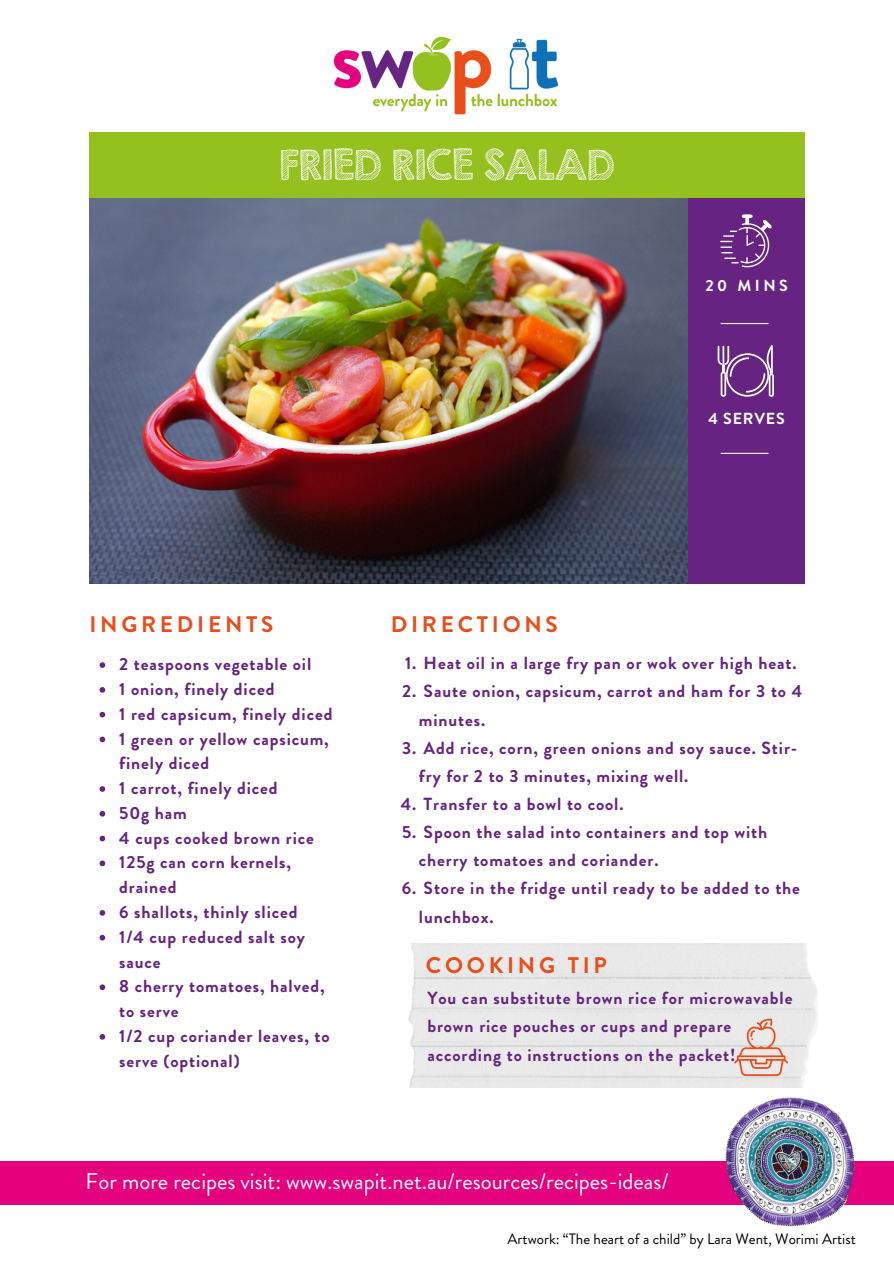
<style>
.page{position:relative;width:894px;height:1264px;background:#fff}
.page>*{position:absolute;margin:0;border:0;box-sizing:border-box;transform-origin:0 0}
.t1{font:37.2px "KG Second Chances Sketch";color:#fff}
.t2{font:22.65px "Brandon Grotesque";color:#fff}
.t3{font:700 22.5px "Brandon Grotesque";letter-spacing:.165em;color:#e84e1b}
.t4{font:700 17.55px/24.8px "Brandon Grotesque";letter-spacing:.05em;color:#662382}
.t5{font:700 16.05px "Brandon Grotesque";letter-spacing:.05em;color:#fff}
.t6{font:15px "Brandon Grotesque";color:#000}
</style>
<div class="page">
<img style="left:89px;top:197px;width:603px;height:387px">
<div style="left:688px;top:193px;width:116px;height:390px;background:#662382"></div>
<hr style="left:720px;top:323px;width:48px;height:1px;background:#fff">
<hr style="left:720px;top:453px;width:48px;height:1px;background:#fff">
<div style="left:0;top:1160px;width:893px;height:44px;background:#e5007d"></div>
<img style="left:721px;top:1097px;width:138px;height:130px">
<svg style="left:720px;top:214px;width:51px;height:53px"></svg>
<svg style="left:717px;top:345px;width:56px;height:52px"></svg>
<div style="left:89px;top:132px;width:715px;height:65px;background:#95c11e"></div>
<img style="left:408px;top:943px;width:409px;height:144px">
<svg style="left:734px;top:1018px;width:53px;height:58px"></svg>
<svg style="left:99px;top:662px;width:6px;height:6px"></svg>
<svg style="left:99px;top:687px;width:6px;height:5px"></svg>
<svg style="left:99px;top:711px;width:6px;height:6px"></svg>
<svg style="left:99px;top:736px;width:6px;height:6px"></svg>
<svg style="left:99px;top:786px;width:6px;height:5px"></svg>
<svg style="left:99px;top:811px;width:6px;height:5px"></svg>
<svg style="left:99px;top:835px;width:6px;height:6px"></svg>
<svg style="left:99px;top:860px;width:6px;height:6px"></svg>
<svg style="left:99px;top:910px;width:6px;height:5px"></svg>
<svg style="left:99px;top:934px;width:6px;height:6px"></svg>
<svg style="left:99px;top:984px;width:6px;height:6px"></svg>
<svg style="left:99px;top:1034px;width:6px;height:5px"></svg>
<img style="left:333px;top:36px;width:226px;height:79px">
<h1 class="t1" style="left:280px;top:141px;width:336px">FRIED RICE SALAD</h1>
<p class="t3" style="left:89px;top:608px;width:185px">INGREDIENTS</p>
<p class="t3" style="left:391px;top:608px;width:168px">DIRECTIONS</p>
<p class="t5" style="left:705px;top:274px;width:84px">20 MINS</p>
<p class="t5" style="left:708px;top:407px;width:78px">4 SERVES</p>
<p class="t4" style="left:119px;top:652px;width:215px">2 teaspoons vegetable oil<br>1 onion, finely diced<br>1 red capsicum, finely diced<br>1 green or yellow capsicum, finely diced<br>1 carrot, finely diced<br>50g ham<br>4 cups cooked brown rice<br>125g can corn kernels, drained<br>6 shallots, thinly sliced<br>1/4 cup reduced salt soy sauce<br>8 cherry tomatoes, halved, to serve<br>1/2 cup coriander leaves, to serve (optional)</p>
<p class="t4" style="left:405px;top:651px;width:393px">1. Heat oil in a large fry pan or wok over high heat.</p>
<p class="t4" style="left:419px;top:677px;width:384px;line-height:28.2px;text-indent:-17px">2. Saute onion, capsicum, carrot and ham for 3 to 4 minutes.</p>
<p class="t4" style="left:419px;top:733px;width:380px;line-height:28.2px;text-indent:-17px">3. Add rice, corn, green onions and soy sauce. Stir&shy;fry for 2 to 3 minutes, mixing well.</p>
<p class="t4" style="left:401px;top:791px;width:224px">4. Transfer to a bowl to cool.</p>
<p class="t4" style="left:419px;top:818px;width:350px;line-height:28.2px;text-indent:-17px">5. Spoon the salad into containers and top with cherry tomatoes and coriander.</p>
<p class="t4" style="left:419px;top:874px;width:382px;line-height:28.2px;text-indent:-17px">6. Store in the fridge until ready to be added to the lunchbox.</p>
<p class="t3" style="left:426px;top:949px;width:182px">COOKING TIP</p>
<p class="t4" style="left:427px;top:984px;width:366px;line-height:28.2px">You can substitute brown rice for microwavable brown rice pouches or cups and prepare according to instructions on the packet!</p>
<p class="t2" style="left:86px;top:1165px;width:584px">For more recipes visit: www.swapit.net.au/resources/recipes-ideas/</p>
<p class="t6" style="left:507px;top:1227px;width:349px">Artwork: “The heart of a child” by Lara Went, Worimi Artist</p>
</div>
